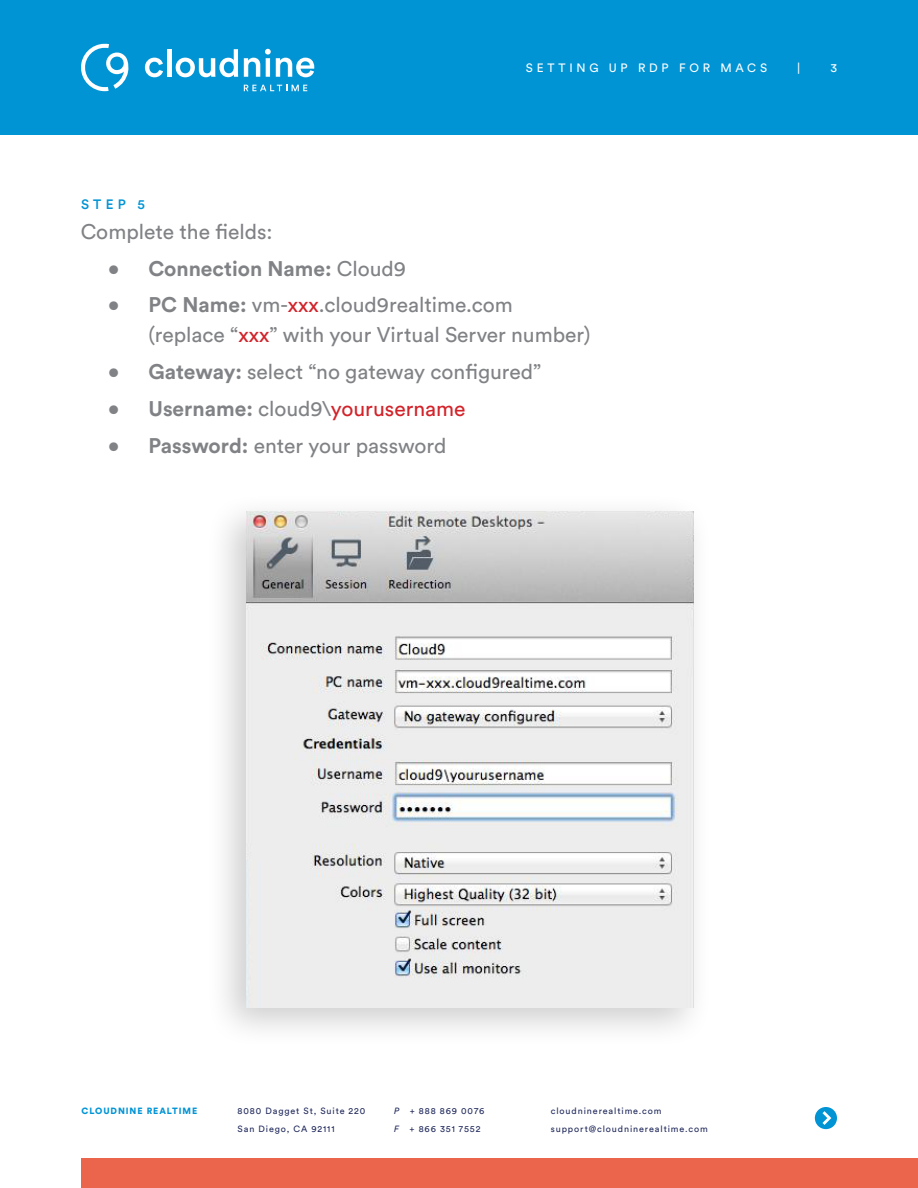
<style>
.page{position:relative;width:918px;height:1188px;background:#fff}
.page>*{position:absolute;margin:0;border:0;box-sizing:border-box;transform-origin:0 0}
.t1{font:21px/30px "Circular Std";color:#808285}
.t2{font:21px "Circular Std";color:#d2232a}
.t3{font:700 21px "Circular Std";color:#808285}
.t4{font:500 13.5px "Circular Std";color:#0094d5}
.t5{font:12px "Circular Std";letter-spacing:.31em;color:#fff}
.t6{font:9px/18px "Circular Std";letter-spacing:.1em;color:#212a5c}
.t7{font:900 9px "Circular Std";letter-spacing:.1em;color:#0094d5}
.s1{font-weight:400}
.s2{font-weight:700}
.s3{color:#d2232a}
.s4{font-weight:700;color:#808285}
.s5{color:#808285}
.s6{font-style:italic}
</style>
<div class="page">
<div style="left:0;top:0;width:918px;height:135px;background:#0094d5"></div>
<svg style="left:815px;top:1107px;width:22px;height:22px"></svg>
<svg style="left:145px;top:58px;width:18px;height:19px"></svg>
<hr style="left:167px;top:49px;width:4px;height:28px;background:#fff">
<svg style="left:176px;top:49px;width:62px;height:28px"></svg>
<svg style="left:244px;top:49px;width:70px;height:28px"></svg>
<svg style="left:244px;top:85px;width:63px;height:6px"></svg>
<svg style="left:81px;top:43px;width:48px;height:48px"></svg>
<div style="left:81px;top:1158px;width:837px;height:30px;background:#ea654b"></div>
<div style="left:205px;top:492px;width:508px;height:557px;background:#000;opacity:.2"></div>
<img style="left:246px;top:512px;width:447px;height:496px">
<p class="t5" style="left:526px;top:61px;width:243px">SETTING UP RDP FOR MACS</p>
<p class="t5" style="left:797px;top:61px;width:5px">|</p>
<p class="t5" style="left:830px;top:61px;width:8px">3</p>
<p class="t4" style="left:81px;top:196px;width:65px">STEP 5</p>
<p class="t1" style="left:81px;top:216px;width:193px">Complete the fields:</p>
<p class="t3" style="left:108px;top:255px;width:300px">• Connection Name: <span class="s1">Cloud9</span></p>
<p class="t1" style="left:149px;top:290px;width:444px;text-indent:-41px"><span class="s2">• PC Name:</span> vm-<span class="s3">xxx</span>.cloud9realtime.com (replace “<span class="s3">xxx</span>” with your Virtual Server number)</p>
<p class="t1" style="left:108px;top:357px;width:435px"><span class="s2">• Gateway:</span> select “no gateway configured”</p>
<p class="t2" style="left:108px;top:396px;width:359px"><span class="s4">• Username:</span> <span class="s5">cloud9\</span>yourusername</p>
<p class="t1" style="left:108px;top:430px;width:340px"><span class="s2">• Password:</span> enter your password</p>
<p class="t7" style="left:82px;top:1105px;width:117px">CLOUDNINE REALTIME</p>
<p class="t6" style="left:394px;top:1102px;width:92px"><span class="s6">P</span> + 888 869 0076<br><span class="s6">F</span> + 866 351 7552</p>
<p class="t6" style="left:551px;top:1102px;width:159px">cloudninerealtime.com support@cloudninerealtime.com</p>
<p class="t6" style="left:238px;top:1102px;width:129px">8080 Dagget St, Suite 220<br>San Diego, CA 92111</p>
</div>
